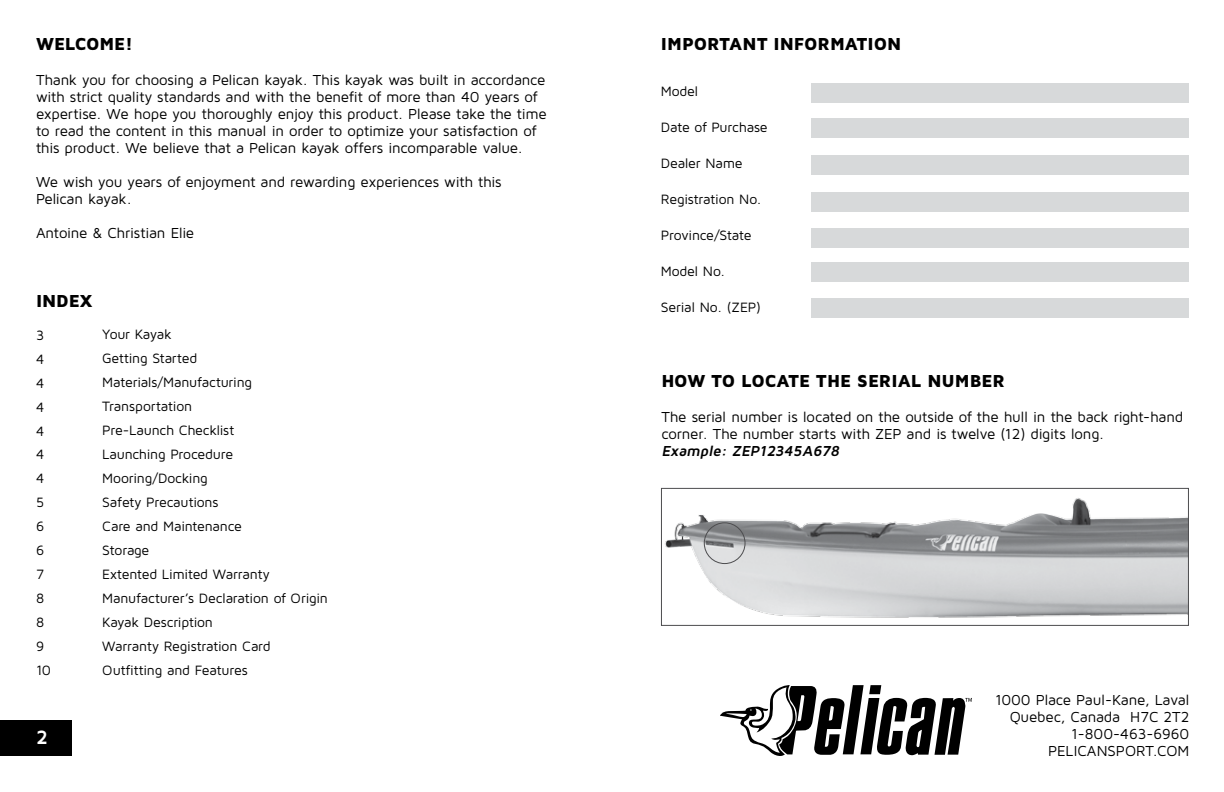
<style>
.page{position:relative;width:1224px;height:792px;background:#fff}
.page>*{position:absolute;margin:0;border:0;box-sizing:border-box;transform-origin:0 0}
.t1{font:700 20px "Maven Pro";color:#fff}
.t2{font:900 18px "Maven Pro";letter-spacing:-.005em;color:#000}
.t3{font:15px/17px "Maven Pro";letter-spacing:-.015em;color:#000}
.t4{font:italic 700 15px "Maven Pro";color:#000}
.t5{font:14px/24px "Maven Pro";letter-spacing:-.01em;color:#000}
</style>
<div class="page">
<svg style="left:720px;top:685px;width:252px;height:71px"></svg>
<div style="left:812px;top:83px;width:377px;height:19px;background:#d7d9da"></div>
<div style="left:812px;top:119px;width:377px;height:19px;background:#d7d9da"></div>
<div style="left:812px;top:155px;width:377px;height:19px;background:#d7d9da"></div>
<div style="left:812px;top:192px;width:377px;height:20px;background:#d7d9da"></div>
<div style="left:812px;top:228px;width:377px;height:20px;background:#d7d9da"></div>
<div style="left:812px;top:263px;width:377px;height:19px;background:#d7d9da"></div>
<div style="left:812px;top:299px;width:377px;height:19px;background:#d7d9da"></div>
<img style="left:665px;top:498px;width:522px;height:120px">
<div style="left:661px;top:488px;width:528px;height:138px;border:1px solid #4d4d4f"></div>
<div style="left:704px;top:522px;width:41px;height:42px;border:1px solid #4d4d4f;border-radius:50%"></div>
<div style="left:0;top:720px;width:71px;height:36px;background:#000"></div>
<p class="t2" style="left:36px;top:33px;width:98px">WELCOME!</p>
<p class="t3" style="left:36px;top:71px;width:512px">Thank you for choosing a Pelican kayak. This kayak was built in accordance with strict quality standards and with the benefit of more than 40 years of expertise. We hope you thoroughly enjoy this product. Please take the time to read the content in this manual in order to optimize your satisfaction of this product. We believe that a Pelican kayak offers incomparable value.</p>
<p class="t3" style="left:36px;top:173px;width:467px">We wish you years of enjoyment and rewarding experiences with this<br>Pelican kayak.</p>
<p class="t3" style="left:36px;top:224px;width:160px">Antoine &amp; Christian Elie</p>
<p class="t2" style="left:36px;top:289px;width:58px">INDEX</p>
<p class="t5" style="left:36px;top:322px;width:17px">3<br>4<br>4<br>4<br>4<br>4<br>4<br>5<br>6<br>6<br>7<br>8<br>8<br>9<br>10</p>
<p class="t5" style="left:102px;top:322px;width:227px">Your Kayak<br>Getting Started<br>Materials/Manufacturing<br>Transportation<br>Pre-Launch Checklist<br>Launching Procedure<br>Mooring/Docking<br>Safety Precautions<br>Care and Maintenance<br>Storage<br>Extented Limited Warranty<br>Manufacturer’s Declaration of Origin<br>Kayak Description<br>Warranty Registration Card<br>Outfitting and Features</p>
<h1 class="t1" style="left:36px;top:725px;width:13px">2</h1>
<p class="t2" style="left:661px;top:33px;width:242px">I MPORTANT INFORMATION</p>
<p class="t5" style="left:661px;top:79px;width:39px">Model</p>
<p class="t5" style="left:661px;top:115px;width:108px">Date of Purchase</p>
<p class="t5" style="left:661px;top:151px;width:83px">Dealer Name</p>
<p class="t5" style="left:661px;top:187px;width:102px">Registration No.</p>
<p class="t5" style="left:661px;top:223px;width:92px">Province/State</p>
<p class="t5" style="left:661px;top:259px;width:66px">Model No.</p>
<p class="t5" style="left:661px;top:295px;width:102px">Serial No. (ZEP)</p>
<p class="t2" style="left:661px;top:370px;width:345px">HOW TO LOCATE TH E SERIAL NUMBER</p>
<p class="t3" style="left:661px;top:408px;width:523px">The serial number is located on the outside of the hull in the back right-hand corner. The number starts with ZEP and is twelve (12) digits long.</p>
<p class="t4" style="left:661px;top:442px;width:182px">Example: ZEP12345A678</p>
<p class="t3" style="left:995px;top:691px;width:196px;text-align:right">1000 Place Paul-Kane, Laval<br>Quebec, Canada H7C 2T2<br>1-800-463-6960<br>PELICANSPORT.COM</p>
</div>
